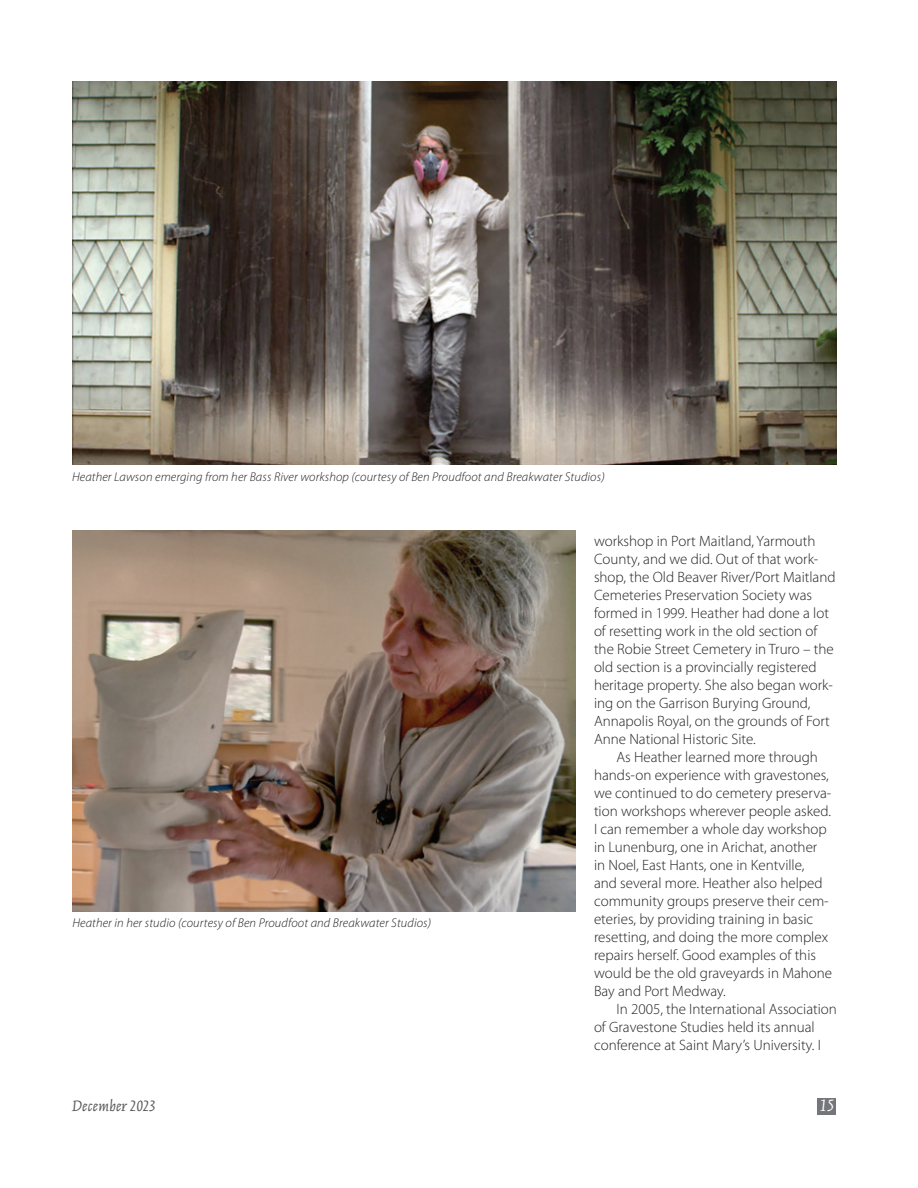
<style>
.page{position:relative;width:918px;height:1188px;background:#fff}
.page>*{position:absolute;margin:0;border:0;box-sizing:border-box;transform-origin:0 0}
.t1{font:italic 18px "Kinesis Pro 3";color:#fff}
.t2{font:italic 16.5px "Kinesis Pro 3";letter-spacing:.01em;color:#57585a}
.t3{font:300 15px/18px "Myriad Pro";color:#231f20}
.t4{font:italic 300 12.75px "Myriad Pro";letter-spacing:.01em;color:#231f20}
</style>
<div class="page">
<div style="left:817px;top:1098px;width:19px;height:17px;background:#757679"></div>
<img style="left:72px;top:81px;width:765px;height:384px">
<img style="left:72px;top:531px;width:504px;height:381px">
<p class="t4" style="left:72px;top:470px;width:534px">Heather Lawson emerging from her Bass River workshop (courtesy of Ben Proudfoot and Breakwater Studios)</p>
<p class="t4" style="left:72px;top:916px;width:360px">Heather in her studio (courtesy of Ben Proudfoot and Breakwater Studios)</p>
<p class="t3" style="left:594px;top:532px;width:243px">workshop in Port Maitland, Yarmouth County, and we did. Out of that work&shy;shop, the Old Beaver River/Port Maitland Cemeteries Preservation Society was formed in 1999. Heather had done a lot of resetting work in the old section of the Robie Street Cemetery in Truro – the old section is a provincially registered heritage property. She also began work&shy;ing on the Garrison Burying Ground, Annapolis Royal, on the grounds of Fort Anne National Historic Site.</p>
<p class="t3" style="left:594px;top:748px;width:240px;text-indent:22px">As Heather learned more through hands-on experience with gravestones, we continued to do cemetery preserva&shy;tion workshops wherever people asked.<br>I can remember a whole day workshop in Lunenburg, one in Arichat, another in Noel, East Hants, one in Kentville,<br>and several more. Heather also helped community groups preserve their cem&shy;eteries, by providing training in basic resetting, and doing the more complex repairs herself. Good examples of this would be the old graveyards in Mahone Bay and Port Medway.</p>
<p class="t3" style="left:594px;top:1000px;width:245px;text-indent:22px">In 2005, the International Association of Gravestone Studies held its annual conference at Saint Mary’s University. I</p>
<p class="t2" style="left:72px;top:1097px;width:85px">December 2023</p>
<p class="t1" style="left:820px;top:1096px;width:15px">15</p>
</div>
